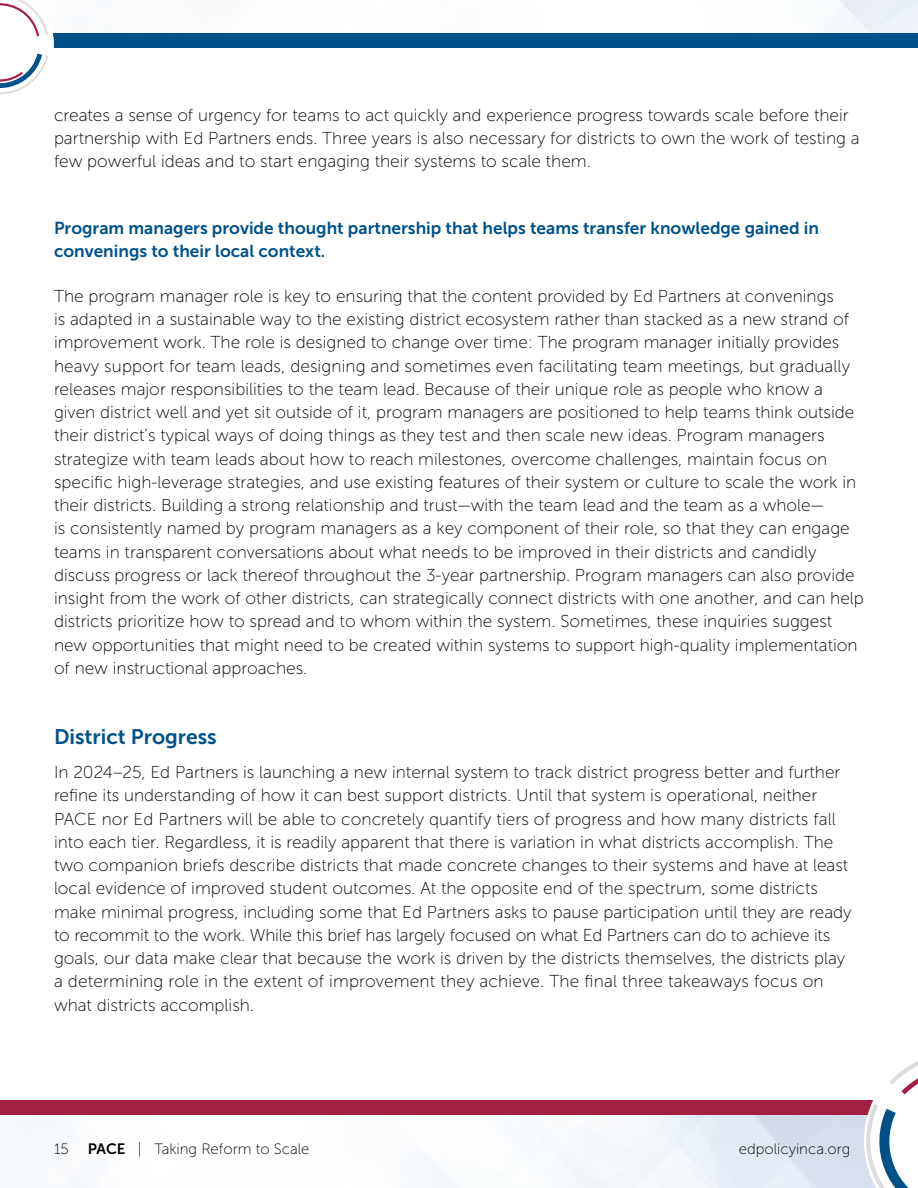
<style>
.page{position:relative;width:918px;height:1188px;background:#fff}
.page>*{position:absolute;margin:0;border:0;box-sizing:border-box;transform-origin:0 0}
.Subhead_2{font:21px "Museo Sans 700";color:#00518a}
.Body{font:17.25px/23.2px "Museo Sans 100";color:#000}
.Highlight_Statement{font:17.25px/23.2px "Museo Sans 700";color:#00518a}
.t1{font:15px "Museo Sans 100";color:#000}
.s1{font-family:"Museo Sans 700"}
</style>
<div class="page">
<img style="left:0;top:0;width:918px;height:1188px">
<div style="left:0;top:33px;width:918px;height:14px;background:#00518a"></div>
<div style="left:0;top:1100px;width:918px;height:14px;background:#a11f41"></div>
<svg style="left:0;top:0;width:61px;height:106px"></svg>
<svg style="left:858px;top:1039px;width:60px;height:149px"></svg>
<p class="Body" style="left:54px;top:104px;width:807px">creates a sense of urgency for teams to act quickly and experience progress towards scale before their partnership with Ed Partners ends. Three years is also necessary for districts to own the work of testing a few powerful ideas and to start engaging their systems to scale them.</p>
<p class="Highlight_Statement" style="left:54px;top:216px;width:767px">Program managers provide thought partnership that helps teams transfer knowledge gained in convenings to their local context.</p>
<p class="Body" style="left:54px;top:285px;width:811px">The program manager role is key to ensuring that the content provided by Ed Partners at convenings<br>is adapted in a sustainable way to the existing district ecosystem rather than stacked as a new strand of improvement work. The role is designed to change over time: The program manager initially provides heavy support for team leads, designing and sometimes even facilitating team meetings, but gradually releases major responsibilities to the team lead. Because of their unique role as people who know a given district well and yet sit outside of it, program managers are positioned to help teams think outside their district’s typical ways of doing things as they test and then scale new ideas. Program managers strategize with team leads about how to reach milestones, overcome challenges, maintain focus on specific high-leverage strategies, and use existing features of their system or culture to scale the work in their districts. Building a strong relationship and trust—with the team lead and the team as a whole—<br>is consistently named by program managers as a key component of their role, so that they can engage teams in transparent conversations about what needs to be improved in their districts and candidly discuss progress or lack thereof throughout the 3-year partnership. Program managers can also provide insight from the work of other districts, can strategically connect districts with one another, and can help districts prioritize how to spread and to whom within the system. Sometimes, these inquiries suggest new opportunities that might need to be created within systems to support high-quality implementation of new instructional approaches.</p>
<p class="Subhead_2" style="left:54px;top:725px;width:164px">District Progress</p>
<p class="Body" style="left:54px;top:761px;width:799px">In 2024–25, Ed Partners is launching a new internal system to track district progress better and further refine its understanding of how it can best support districts. Until that system is operational, neither PACE nor Ed Partners will be able to concretely quantify tiers of progress and how many districts fall into each tier. Regardless, it is readily apparent that there is variation in what districts accomplish. The two companion briefs describe districts that made concrete changes to their systems and have at least local evidence of improved student outcomes. At the opposite end of the spectrum, some districts make minimal progress, including some that Ed Partners asks to pause participation until they are ready to recommit to the work. While this brief has largely focused on what Ed Partners can do to achieve its goals, our data make clear that because the work is driven by the districts themselves, the districts play a determining role in the extent of improvement they achieve. The final three takeaways focus on what districts accomplish.</p>
<p class="t1" style="left:54px;top:1141px;width:16px">15</p>
<p class="t1" style="left:88px;top:1141px;width:223px"><span class="s1">PACE</span> | Taking Reform to Scale</p>
<p class="t1" style="left:739px;top:1141px;width:113px">edpolicyinca.org</p>
</div>
